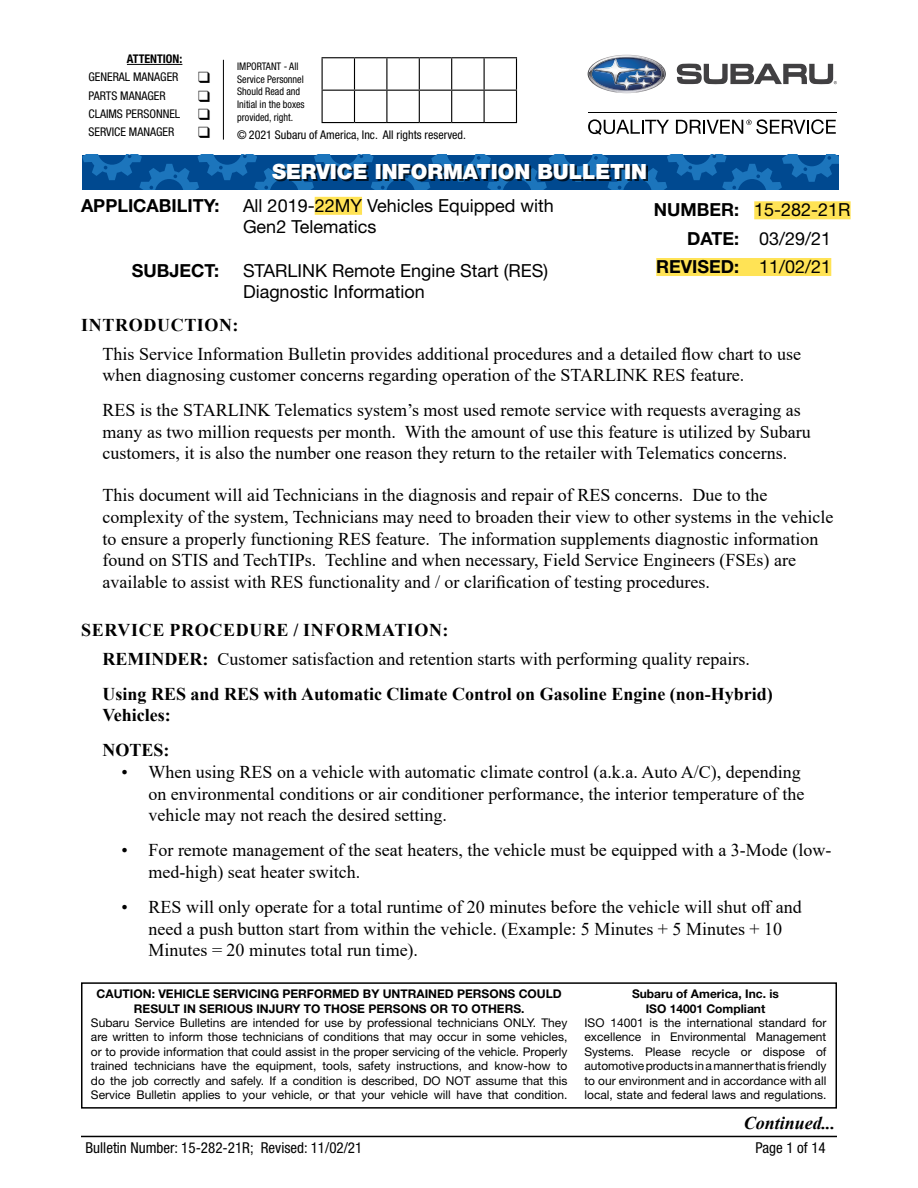
<style>
.page{position:relative;width:918px;height:1188px;background:#fff}
.page>*{position:absolute;margin:0;border:0;box-sizing:border-box;transform-origin:0 0}
.t1{font:900 21px "Helvetica Neue LT Std";color:#fff}
.t2{font:18px/21.6px "Times New Roman";color:#000}
.t3{font:18px/21.6px "Helvetica Neue LT Std";color:#000}
.t4{font:700 18px/21.6px "Times New Roman";color:#000}
.t5{font:700 18px "Helvetica Neue LT Std";color:#000}
.t6{font:700 18px "Times New Roman";letter-spacing:.035em;color:#000}
.t7{font:italic 700 18px "Times New Roman";color:#000}
.t8{font:condensed 15px "Helvetica Neue LT Std";color:#000}
.t9{font:12px/14.4px "Helvetica Neue LT Std";color:#000;text-align:justify}
.t10{font:700 12px/14.4px "Helvetica Neue LT Std";color:#000;text-align:center}
.t11{font:condensed 12px "Helvetica Neue LT Std";color:#000}
.t12{font:700 condensed 12px "Helvetica Neue LT Std";color:#000}
.t13{font:condensed 10.5px/12.6px "Helvetica Neue LT Std";color:#000;scale:.96 1}
.s1{font-weight:700}
.s2{font-weight:400}
</style>
<div class="page">
<hr style="left:81px;top:1136px;width:756px;height:1px;background:#000">
<svg style="left:82px;top:155px;width:757px;height:34px;background:#08579e"></svg>
<div style="left:274px;top:165px;width:374px;height:17px;background:#000;opacity:.75"></div>
<div style="left:81px;top:982px;width:756px;height:127px;border:2px solid #000"></div>
<div style="left:754px;top:201px;width:97px;height:18px;background:#ffe355"></div>
<div style="left:656px;top:258px;width:175px;height:18px;background:#ffe355"></div>
<div style="left:315px;top:197px;width:47px;height:18px;background:#ffe355"></div>
<hr style="left:127px;top:64px;width:55px;height:1px;background:#000">
<hr style="left:322px;top:57px;width:33px;height:1px;background:#000">
<hr style="left:322px;top:58px;width:1px;height:32px;background:#000">
<hr style="left:355px;top:57px;width:32px;height:1px;background:#000">
<hr style="left:354px;top:58px;width:1px;height:32px;background:#000">
<hr style="left:387px;top:57px;width:32px;height:1px;background:#000">
<hr style="left:386px;top:58px;width:1px;height:32px;background:#000">
<hr style="left:419px;top:57px;width:33px;height:1px;background:#000">
<hr style="left:419px;top:58px;width:1px;height:32px;background:#000">
<hr style="left:452px;top:57px;width:32px;height:1px;background:#000">
<hr style="left:451px;top:58px;width:1px;height:32px;background:#000">
<hr style="left:484px;top:57px;width:33px;height:1px;background:#000">
<hr style="left:484px;top:58px;width:1px;height:32px;background:#000">
<hr style="left:516px;top:58px;width:1px;height:32px;background:#000">
<hr style="left:322px;top:90px;width:33px;height:1px;background:#000">
<hr style="left:322px;top:91px;width:1px;height:31px;background:#000">
<hr style="left:355px;top:90px;width:32px;height:1px;background:#000">
<hr style="left:354px;top:91px;width:1px;height:31px;background:#000">
<hr style="left:387px;top:90px;width:32px;height:1px;background:#000">
<hr style="left:386px;top:91px;width:1px;height:31px;background:#000">
<hr style="left:419px;top:90px;width:33px;height:1px;background:#000">
<hr style="left:419px;top:91px;width:1px;height:31px;background:#000">
<hr style="left:452px;top:90px;width:32px;height:1px;background:#000">
<hr style="left:451px;top:91px;width:1px;height:31px;background:#000">
<hr style="left:484px;top:90px;width:33px;height:1px;background:#000">
<hr style="left:484px;top:91px;width:1px;height:31px;background:#000">
<hr style="left:516px;top:91px;width:1px;height:31px;background:#000">
<hr style="left:322px;top:122px;width:33px;height:1px;background:#000">
<hr style="left:355px;top:122px;width:32px;height:1px;background:#000">
<hr style="left:387px;top:122px;width:32px;height:1px;background:#000">
<hr style="left:419px;top:122px;width:33px;height:1px;background:#000">
<hr style="left:452px;top:122px;width:32px;height:1px;background:#000">
<hr style="left:484px;top:122px;width:33px;height:1px;background:#000">
<hr style="left:223px;top:60px;width:1px;height:80px;background:#000">
<svg style="left:588px;top:55px;width:78px;height:38px"></svg>
<svg style="left:677px;top:64px;width:160px;height:20px"></svg>
<hr style="left:588px;top:112px;width:249px;height:1px;background:#000">
<svg style="left:588px;top:119px;width:81px;height:16px"></svg>
<svg style="left:676px;top:119px;width:160px;height:15px"></svg>
<p class="t12" style="left:127px;top:52px;width:57px">ATTENTION:</p>
<p class="t11" style="left:89px;top:70px;width:92px">GENERAL MANAGER</p>
<p class="t11" style="left:89px;top:88px;width:79px">PARTS MANAGER</p>
<p class="t11" style="left:89px;top:106px;width:93px">CLAIMS PERSONNEL</p>
<p class="t11" style="left:89px;top:125px;width:87px">SERVICE MANAGER</p>
<p class="t13" style="left:237px;top:60px;width:72px">IMPORTANT - All<br>Service Personnel<br>Should Read and<br>Initial in the boxes provided, right.</p>
<p class="t11" style="left:237px;top:128px;width:230px">© 2021 Subaru of America, Inc. All rights reserved.</p>
<p class="t1" style="left:272px;top:159px;width:377px">SERVICE INFORMATION BULLETIN</p>
<p class="t5" style="left:81px;top:194px;width:140px">APPLICABILITY:</p>
<p class="t3" style="left:243px;top:194px;width:312px">All 2019-22MY Vehicles Equipped with<br>Gen2 Telematics</p>
<p class="t5" style="left:132px;top:259px;width:89px">SUBJECT:</p>
<p class="t3" style="left:243px;top:259px;width:307px">STARLINK Remote Engine Start (RES)<br>Diagnostic Information</p>
<p class="t6" style="left:81px;top:312px;width:159px">INTRODUCTION:</p>
<p class="t2" style="left:103px;top:342px;width:700px">This Service Information Bulletin provides additional procedures and a detailed flow chart to use when diagnosing customer concerns regarding operation of the STARLINK RES feature.</p>
<p class="t2" style="left:103px;top:399px;width:710px">RES is the STARLINK Telematics system’s most used remote service with requests averaging as many as two million requests per month. With the amount of use this feature is utilized by Subaru customers, it is also the number one reason they return to the retailer with Telematics concerns.</p>
<p class="t2" style="left:103px;top:484px;width:732px">This document will aid Technicians in the diagnosis and repair of RES concerns. Due to the complexity of the system, Technicians may need to broaden their view to other systems in the vehicle to ensure a properly functioning RES feature. The information supplements diagnostic information found on STIS and TechTIPs. Techline and when necessary, Field Service Engineers (FSEs) are available to assist with RES functionality and / or clarification of testing procedures.</p>
<p class="t2" style="left:103px;top:616px;width:649px;line-height:28.3px;text-indent:-21px"><span class="s1">SERVICE PROCEDURE / INFORMATION:<br>REMINDER:</span> Customer satisfaction and retention starts with performing quality repairs.</p>
<p class="t4" style="left:103px;top:682px;width:672px">Using RES and RES with Automatic Climate Control on Gasoline Engine (non-Hybrid)<br>Vehicles:</p>
<p class="t4" style="left:103px;top:739px;width:69px">NOTES:</p>
<p class="t2" style="left:148px;top:761px;width:657px;text-indent:-27px">• When using RES on a vehicle with automatic climate control (a.k.a. Auto A/C), depending on environmental conditions or air conditioner performance, the interior temperature of the vehicle may not reach the desired setting.</p>
<p class="t2" style="left:148px;top:839px;width:684px;text-indent:-27px">• For remote management of the seat heaters, the vehicle must be equipped with a 3-Mode (low&shy;med-high) seat heater switch.</p>
<p class="t2" style="left:148px;top:896px;width:655px;text-indent:-27px">• RES will only operate for a total runtime of 20 minutes before the vehicle will shut off and need a push button start from within the vehicle. (Example: 5 Minutes + 5 Minutes + 10<br>Minutes = 20 minutes total run time).</p>
<p class="t3" style="left:654px;top:199px;width:198px"><span class="s1">NUMBER:</span> 15-282-21R</p>
<p class="t3" style="left:687px;top:227px;width:146px"><span class="s1">DATE:</span> 03/29/21</p>
<p class="t5" style="left:656px;top:256px;width:177px">REVISED: <span class="s2">11/02/21</span></p>
<p class="t10" style="left:97px;top:986px;width:467px">CAUTION: VEHICLE SERVICING PERFORMED BY UNTRAINED PERSONS COULD<br>RESULT IN SERIOUS INJURY TO THOSE PERSONS OR TO OTHERS.</p>
<p class="t9" style="left:91px;top:1015px;width:478px">Subaru Service Bulletins are intended for use by professional technicians ONLY. They are written to inform those technicians of conditions that may occur in some vehicles, or to provide information that could assist in the proper servicing of the vehicle. Properly trained technicians have the equipment, tools, safety instructions, and know-how to do the job correctly and safely. If a condition is described, DO NOT assume that this Service Bulletin applies to your vehicle, or that your vehicle will have that condition.</p>
<p class="t10" style="left:632px;top:986px;width:148px">Subaru of America, Inc. is<br>ISO 14001 Compliant</p>
<p class="t9" style="left:585px;top:1015px;width:243px">ISO 14001 is the international standard for excellence in Environmental Management Systems. Please recycle or dispose of automotive products in a manner that is friendly to our environment and in accordance with all local, state and federal laws and regulations.</p>
<p class="t7" style="left:744px;top:1111px;width:93px">Continued...</p>
<p class="t8" style="left:86px;top:1138px;width:278px">Bulletin Number: 15-282-21R; Revised: 11/02/21</p>
<p class="t8" style="left:756px;top:1138px;width:72px">Page 1 of 14</p>
</div>
